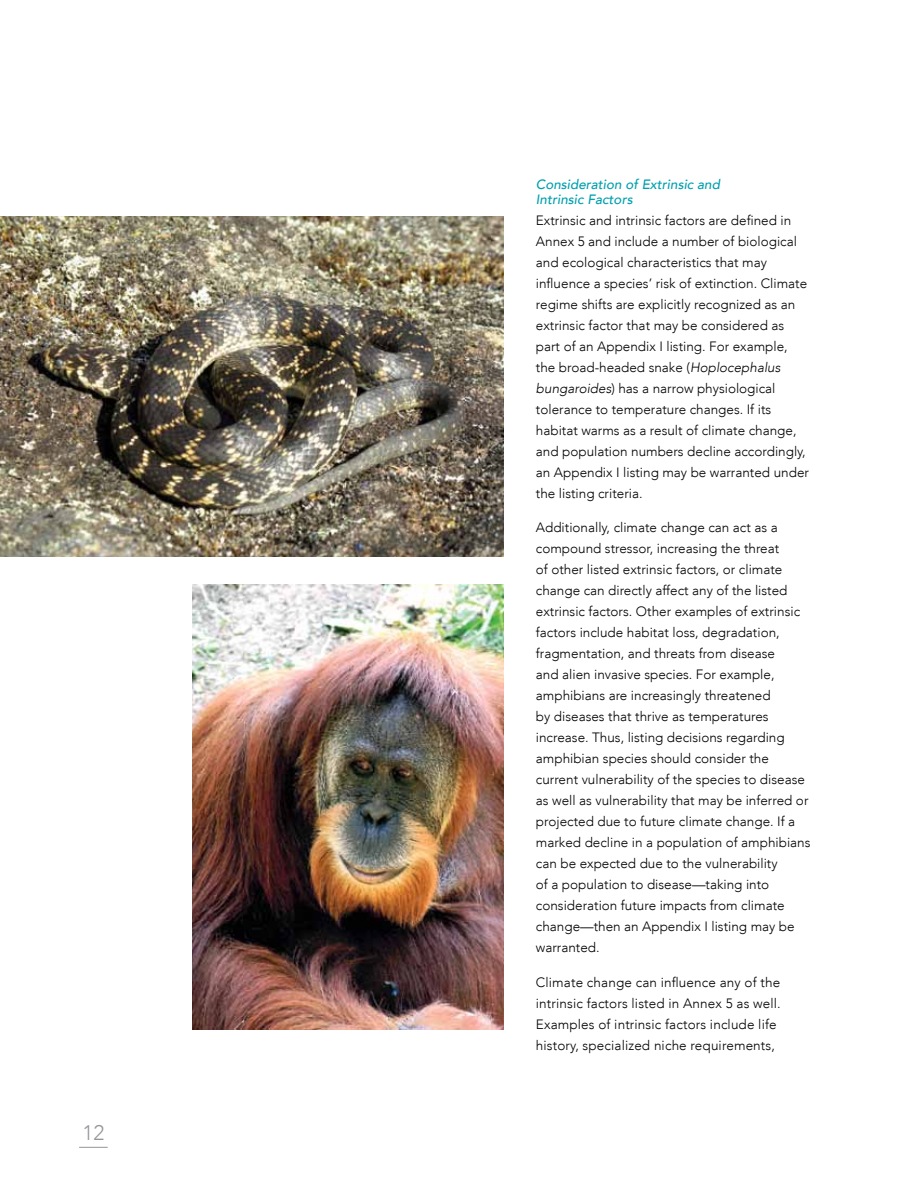
<style>
.page{position:relative;width:918px;height:1188px;background:#fff}
.page>*{position:absolute;margin:0;border:0;box-sizing:border-box;transform-origin:0 0}
.t1{font:300 21px "Avenir LT";color:#939598}
.t2{font:300 13.5px/21px "Avenir LT";color:#000}
.t3{font:italic 500 13.5px/15px "Avenir LT";color:#00a0af}
.s1{font-style:italic}
</style>
<div class="page">
<img style="left:0;top:216px;width:503px;height:341px">
<img style="left:193px;top:584px;width:310px;height:446px">
<svg style="left:79px;top:1147px;width:29px;height:1px"></svg>
<h1 class="t1" style="left:82px;top:1120px;width:23px">12</h1>
<p class="t3" style="left:536px;top:177px;width:186px">Consideration of Extrinsic and<br>Intrinsic Factors</p>
<p class="t2" style="left:536px;top:210px;width:275px">Extrinsic and intrinsic factors are defined in Annex 5 and include a number of biological and ecological characteristics that may influence a species’ risk of extinction. Climate regime shifts are explicitly recognized as an extrinsic factor that may be considered as part of an Appendix I listing. For example, the broad-headed snake (<span class="s1">Hoplocephalus bungaroides</span>) has a narrow physiological tolerance to temperature changes. If its habitat warms as a result of climate change, and population numbers decline accordingly, an Appendix I listing may be warranted under the listing criteria.</p>
<p class="t2" style="left:536px;top:517px;width:276px">Additionally, climate change can act as a compound stressor, increasing the threat<br>of other listed extrinsic factors, or climate change can directly affect any of the listed extrinsic factors. Other examples of extrinsic factors include habitat loss, degradation, fragmentation, and threats from disease<br>and alien invasive species. For example, amphibians are increasingly threatened<br>by diseases that thrive as temperatures increase. Thus, listing decisions regarding amphibian species should consider the current vulnerability of the species to disease as well as vulnerability that may be inferred or projected due to future climate change. If a marked decline in a population of amphibians can be expected due to the vulnerability<br>of a population to disease—taking into consideration future impacts from climate change—then an Appendix I listing may be warranted.</p>
<p class="t2" style="left:536px;top:972px;width:246px">Climate change can influence any of the intrinsic factors listed in Annex 5 as well.<br>Examples of intrinsic factors include life history, specialized niche requirements,</p>
</div>
